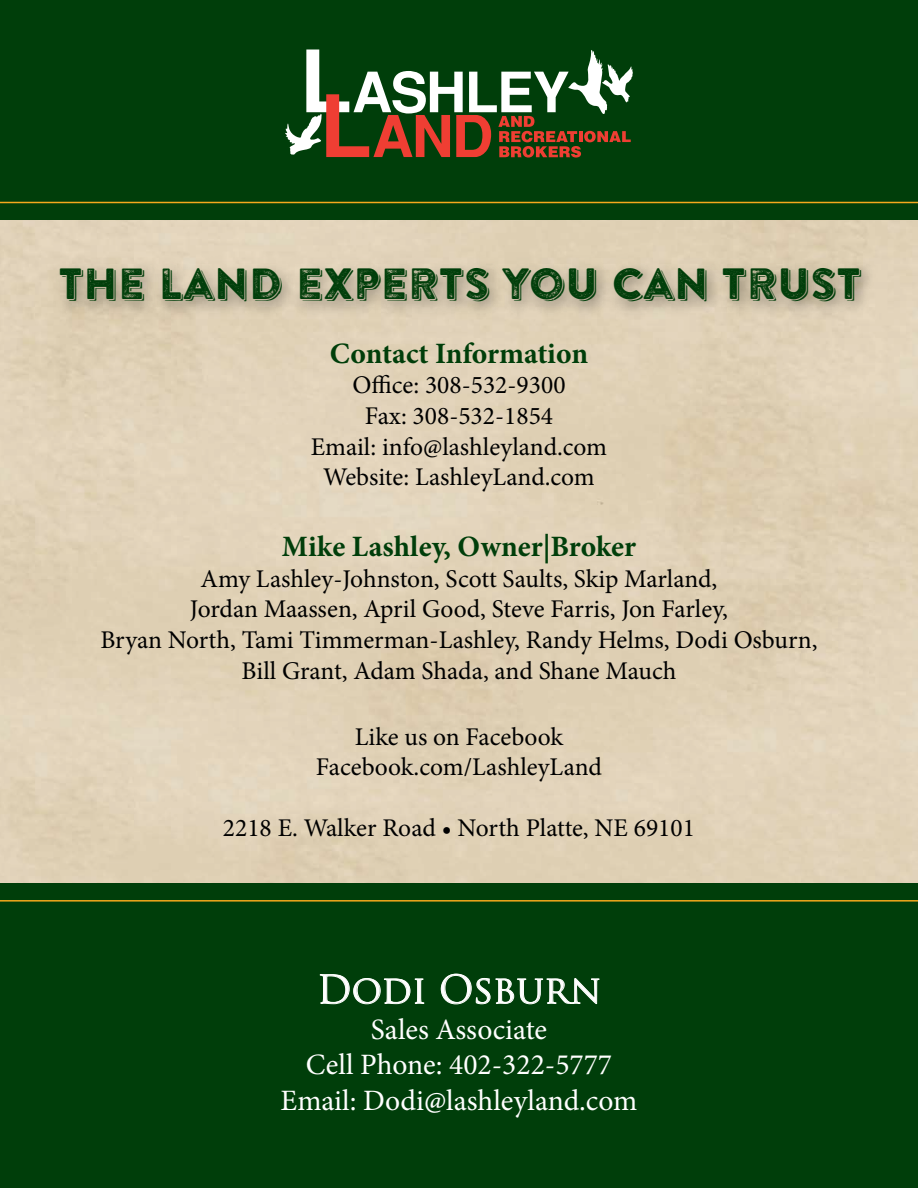
<style>
.page{position:relative;width:918px;height:1188px;background:#fff}
.page>*{position:absolute;margin:0;border:0;box-sizing:border-box;transform-origin:0 0}
.t1{font:43.5px "Brandon Printed Two Shadow";color:#003e0a}
.t2{font:37.95px "Trajan Pro";color:#fff}
.t3{font:29.55px/35.5px "Minion Pro";color:#fff;text-align:center}
.t4{font:700 29.55px "Minion Pro";color:#003e0a}
.t5{font:25.5px/30.6px "Minion Pro";color:#000;text-align:center}
</style>
<div class="page">
<div style="left:0;top:0;width:918px;height:220px;background:#003e0a"></div>
<hr style="left:0;top:202px;width:918px;height:1px;background:#f5a81d">
<div style="left:0;top:883px;width:918px;height:305px;background:#003e0a"></div>
<hr style="left:0;top:900px;width:918px;height:2px;background:#f5a81d">
<svg style="left:285px;top:50px;width:348px;height:108px"></svg>
<svg style="left:320px;top:974px;width:105px;height:31px"></svg>
<svg style="left:441px;top:973px;width:159px;height:32px"></svg>
<div style="left:41px;top:248px;width:831px;height:63px;background:#e1d2b7"></div>
<div style="left:48px;top:256px;width:831px;height:64px;background:#000;opacity:.75"></div>
<h1 class="t1" style="left:58px;top:257px;width:805px">THE LAND EXPERTS YOU CAN TRUST</h1>
<p class="t4" style="left:330px;top:333px;width:260px">Contact Information</p>
<p class="t5" style="left:311px;top:370px;width:298px">Office: 308-532-9300<br>Fax: 308-532-1854<br>Email: info@lashleyland.com<br>Website: LashleyLand.com</p>
<p class="t4" style="left:282px;top:526px;width:356px">Mike Lashley, Owner|Broker</p>
<p class="t5" style="left:100px;top:563px;width:719px">Amy Lashley-Johnston, Scott Saults, Skip Marland,<br>Jordan Maassen, April Good, Steve Farris, Jon Farley,<br>Bryan North, Tami Timmerman-Lashley, Randy Helms, Dodi Osburn, Bill Grant, Adam Shada, and Shane Mauch</p>
<p class="t5" style="left:316px;top:721px;width:288px">Like us on Facebook<br>Facebook.com/LashleyLand</p>
<p class="t5" style="left:223px;top:813px;width:474px">2218 E. Walker Road • North Platte, NE 69101</p>
<h2 class="t2" style="left:317px;top:965px;width:286px">Dodi Osburn</h2>
<p class="t3" style="left:281px;top:1012px;width:358px">Sales Associate<br>Cell Phone: 402-322-5777<br>Email: Dodi@lashleyland.com</p>
</div>
